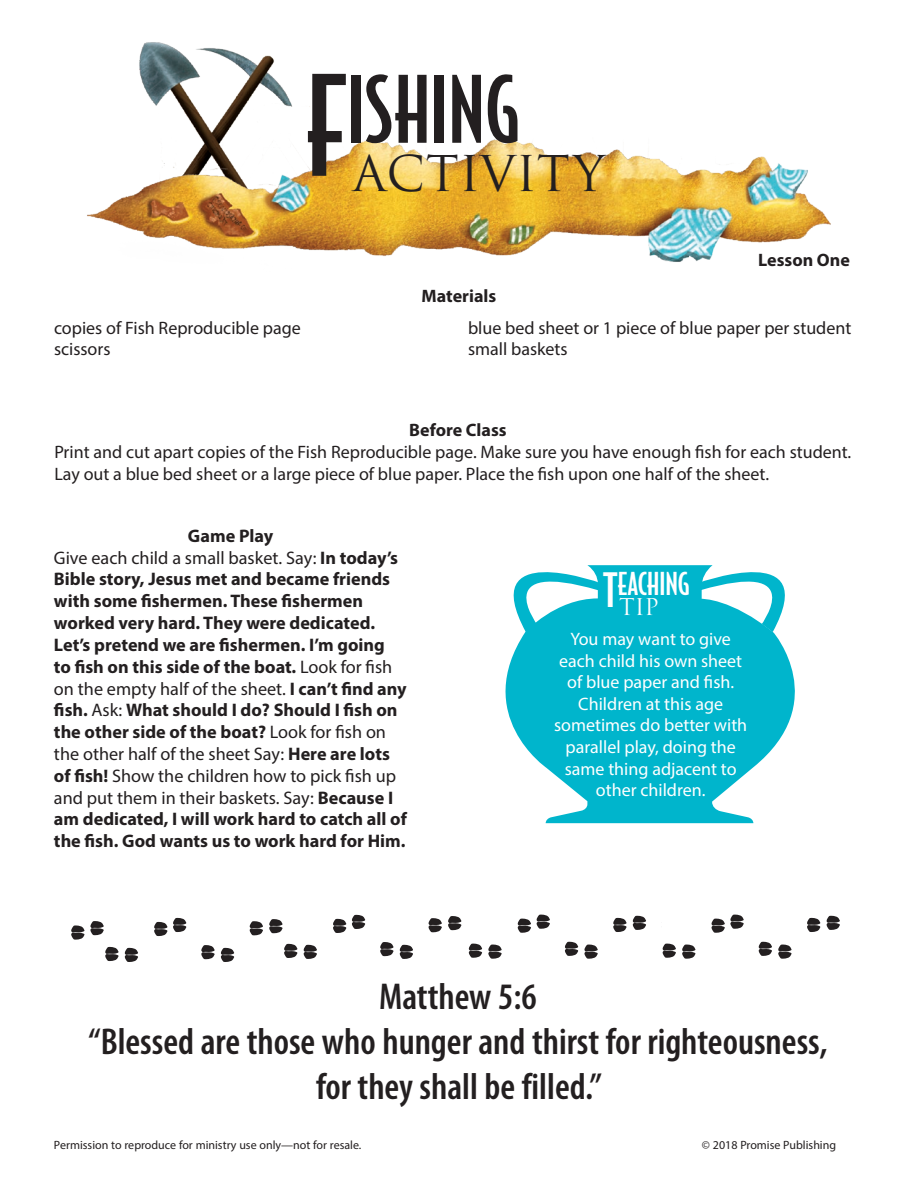
<style>
.page{position:relative;width:918px;height:1188px;background:#fff}
.page>*{position:absolute;margin:0;border:0;box-sizing:border-box;transform-origin:0 0}
.t1{font:500 88.05px "Bodega Sans";color:#231f20}
.t2{font:48px "Trajan Pro 3";color:#231f20}
.t3{font:600 condensed 37.5px/45px "Myriad Pro";color:#231f20;text-align:center}
.t4{font:500 30px "Bodega Sans";color:#fff}
.t5{font:22.5px "Trajan Pro 3";color:#fff}
.t6{font:700 18.15px/21.8px "Myriad Pro";color:#231f20}
.t7{font:18px/21.6px "Myriad Pro";color:#231f20}
.t8{font:18px/21.6px "Myriad Pro";color:#fff;text-align:center}
.t9{font:700 18px "Myriad Pro";color:#231f20}
.t10{font:12px "Myriad Pro";color:#231f20}
.s1{font-size:132px}
.s2{font-weight:400}
.s3{font-size:45px}
</style>
<div class="page">
<img style="left:139px;top:42px;width:171px;height:91px">
<img style="left:87px;top:133px;width:744px;height:129px">
<svg style="left:71px;top:921px;width:33px;height:19px"></svg>
<svg style="left:105px;top:947px;width:14px;height:14px"></svg>
<svg style="left:125px;top:948px;width:13px;height:14px"></svg>
<svg style="left:201px;top:945px;width:14px;height:14px"></svg>
<svg style="left:221px;top:948px;width:13px;height:14px"></svg>
<svg style="left:250px;top:921px;width:13px;height:14px"></svg>
<svg style="left:269px;top:919px;width:14px;height:14px"></svg>
<svg style="left:154px;top:918px;width:32px;height:18px"></svg>
<svg style="left:284px;top:944px;width:14px;height:14px"></svg>
<svg style="left:304px;top:945px;width:13px;height:14px"></svg>
<svg style="left:380px;top:942px;width:14px;height:14px"></svg>
<svg style="left:400px;top:945px;width:13px;height:14px"></svg>
<svg style="left:429px;top:918px;width:13px;height:14px"></svg>
<svg style="left:448px;top:916px;width:13px;height:14px"></svg>
<svg style="left:333px;top:919px;width:13px;height:14px"></svg>
<svg style="left:352px;top:915px;width:13px;height:14px"></svg>
<svg style="left:469px;top:943px;width:13px;height:15px"></svg>
<svg style="left:488px;top:944px;width:14px;height:15px"></svg>
<svg style="left:565px;top:942px;width:13px;height:14px"></svg>
<svg style="left:584px;top:944px;width:14px;height:15px"></svg>
<svg style="left:613px;top:918px;width:14px;height:14px"></svg>
<svg style="left:633px;top:916px;width:13px;height:14px"></svg>
<svg style="left:518px;top:918px;width:13px;height:15px"></svg>
<svg style="left:537px;top:914px;width:13px;height:15px"></svg>
<svg style="left:663px;top:943px;width:13px;height:15px"></svg>
<svg style="left:682px;top:944px;width:14px;height:15px"></svg>
<svg style="left:759px;top:942px;width:13px;height:14px"></svg>
<svg style="left:778px;top:944px;width:14px;height:15px"></svg>
<svg style="left:807px;top:918px;width:13px;height:14px"></svg>
<svg style="left:827px;top:916px;width:13px;height:14px"></svg>
<svg style="left:712px;top:914px;width:32px;height:19px"></svg>
<svg style="left:505px;top:565px;width:290px;height:258px;fill:#00b5cc"></svg>
<svg style="left:505px;top:565px;width:93px;height:67px"></svg>
<svg style="left:700px;top:565px;width:95px;height:67px"></svg>
<p class="t1" style="left:306px;top:57px;width:217px"><span class="s1">F</span>ISHING</p>
<p class="t2" style="left:353px;top:141px;width:254px">ACTIVITY</p>
<p class="t9" style="left:422px;top:285px;width:76px">Materials</p>
<p class="t9" style="left:758px;top:248px;width:93px">Lesson One</p>
<p class="t7" style="left:54px;top:316px;width:248px">copies of Fish Reproducible page</p>
<p class="t7" style="left:54px;top:338px;width:58px">scissors</p>
<p class="t7" style="left:468px;top:316px;width:385px">blue bed sheet or 1 piece of blue paper per student</p>
<p class="t7" style="left:468px;top:338px;width:101px">small baskets</p>
<p class="t9" style="left:409px;top:419px;width:99px">Before Class</p>
<p class="t7" style="left:54px;top:441px;width:799px">Print and cut apart copies of the Fish Reproducible page. Make sure you have enough fish for each student.<br>Lay out a blue bed sheet or a large piece of blue paper. Place the fish upon one half of the sheet.</p>
<p class="t6" style="left:188px;top:524px;width:87px">Game Play</p>
<p class="t6" style="left:54px;top:546px;width:354px"><span class="s2">Give each child a small basket. Say:</span> In today’s Bible story, Jesus met and became friends with some fishermen. These fishermen worked very hard. They were dedicated.<br>Let’s pretend we are fishermen. I’m going<br>to fish on this side of the boat. <span class="s2">Look for fish on the empty half of the sheet.</span> I can’t find any fish. <span class="s2">Ask:</span> What should I do? Should I fish on the other side of the boat? <span class="s2">Look for fish on the other half of the sheet Say:</span> Here are lots of fish! <span class="s2">Show the children how to pick fish up and put them in their baskets. Say:</span> Because I am dedicated, I will work hard to catch all of the fish. God wants us to work hard for Him.</p>
<p class="t4" style="left:603px;top:566px;width:89px"><span class="s3">T</span>EACHING</p>
<p class="t5" style="left:619px;top:592px;width:41px">TIP</p>
<p class="t8" style="left:554px;top:628px;width:195px">You may want to give each child his own sheet of blue paper and fish.<br>Children at this age sometimes do better with parallel play, doing the same thing adjacent to other children.</p>
<p class="t3" style="left:379px;top:973px;width:159px">Matthew 5:6</p>
<p class="t3" style="left:89px;top:1018px;width:740px">“Blessed are those who hunger and thirst for righteousness, for they shall be filled.”</p>
<p class="t10" style="left:54px;top:1138px;width:309px">Permission to reproduce for ministry use only—not for resale.</p>
<p class="t10" style="left:702px;top:1138px;width:136px">© 2018 Promise Publishing</p>
</div>
